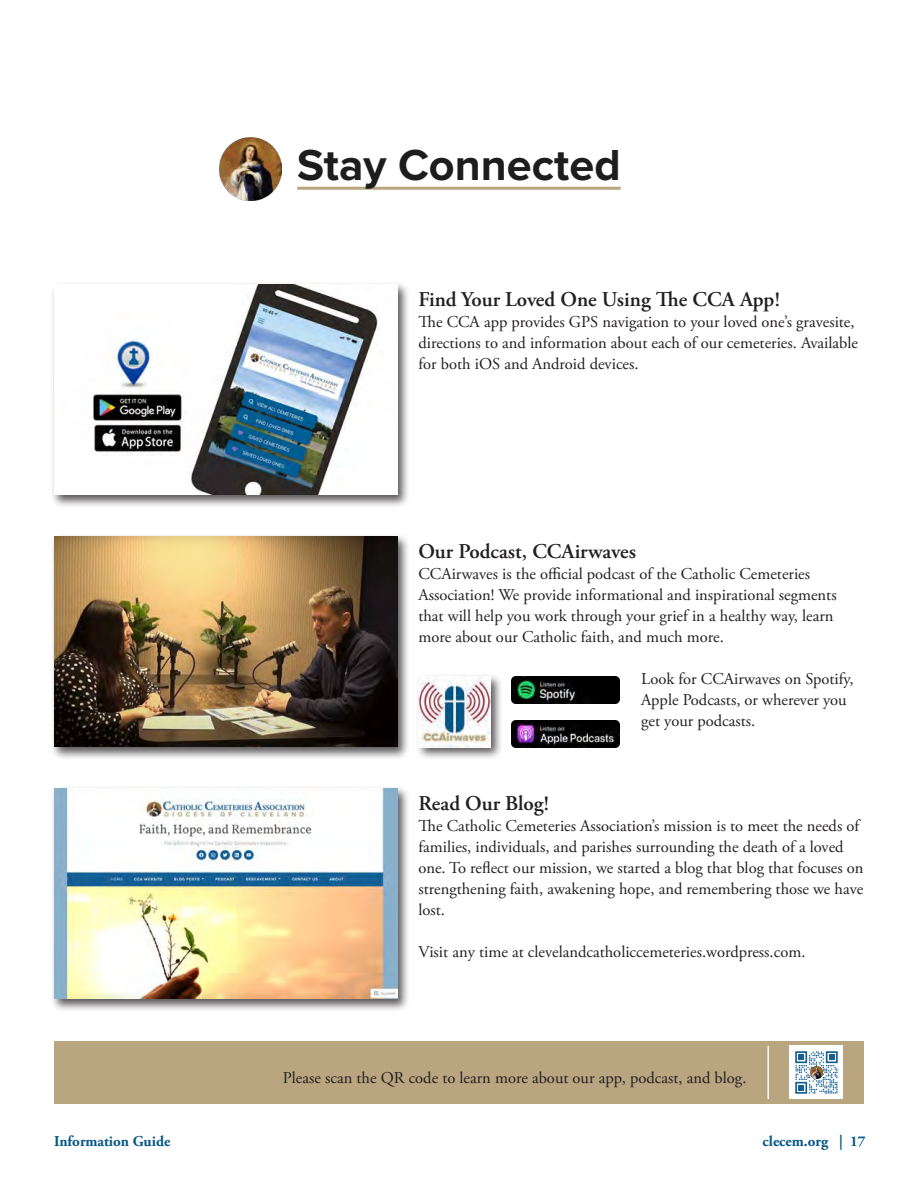
<style>
.page{position:relative;width:918px;height:1188px;background:#fff}
.page>*{position:absolute;margin:0;border:0;box-sizing:border-box;transform-origin:0 0}
.PaheHeader{font:700 45px "Proxima Nova";color:#1c1d1c}
.Lead2{font:600 21px "Adobe Garamond Pro";color:#231f20}
.Copy{font:16.5px/21px "Adobe Garamond Pro";color:#231f20}
.t1{font:700 15px "Adobe Garamond Pro";color:#055786}
</style>
<div class="page">
<hr style="left:297px;top:187px;width:324px;height:3px;background:#b9a57f">
<div style="left:415px;top:673px;width:88px;height:87px;background:#231f20;opacity:.75"></div>
<img style="left:418px;top:676px;width:72px;height:71px">
<img style="left:219px;top:138px;width:63px;height:63px">
<div style="left:54px;top:1041px;width:810px;height:63px;background:#b9a57f"></div>
<div style="left:790px;top:1046px;width:53px;height:53px;background:#fff"></div>
<svg style="left:795px;top:1051px;width:43px;height:43px"></svg>
<hr style="left:767px;top:1046px;width:2px;height:53px;background:#fff">
<div style="left:51px;top:282px;width:360px;height:226px;background:#231f20;opacity:.75"></div>
<img style="left:54px;top:285px;width:343px;height:210px">
<div style="left:51px;top:534px;width:360px;height:226px;background:#231f20;opacity:.75"></div>
<img style="left:54px;top:537px;width:343px;height:210px">
<div style="left:51px;top:786px;width:360px;height:226px;background:#231f20;opacity:.75"></div>
<img style="left:54px;top:789px;width:343px;height:210px">
<img style="left:511px;top:676px;width:108px;height:27px">
<img style="left:511px;top:720px;width:108px;height:27px">
<p class="PaheHeader" style="left:297px;top:131px;width:325px">Stay Connected</p>
<p class="Lead2" style="left:418px;top:287px;width:363px">Find Your Loved One Using The CCA App!</p>
<p class="Copy" style="left:418px;top:312px;width:441px">The CCA app provides GPS navigation to your loved one’s gravesite, directions to and information about each of our cemeteries. Available for both iOS and Android devices.</p>
<p class="Lead2" style="left:418px;top:539px;width:219px">Our Podcast, CCAirwaves</p>
<p class="Copy" style="left:418px;top:564px;width:420px">CCAirwaves is the official podcast of the Catholic Cemeteries Association! We provide informational and inspirational segments that will help you work through your grief in a healthy way, learn more about our Catholic faith, and much more.</p>
<p class="Copy" style="left:641px;top:669px;width:214px">Look for CCAirwaves on Spotify,<br>Apple Podcasts, or wherever you get your podcasts.</p>
<p class="Lead2" style="left:418px;top:791px;width:133px">Read Our Blog!</p>
<p class="Copy" style="left:418px;top:816px;width:447px">The Catholic Cemeteries Association’s mission is to meet the needs of families, individuals, and parishes surrounding the death of a loved one. To reflect our mission, we started a blog that blog that focuses on strengthening faith, awakening hope, and remembering those we have lost.</p>
<p class="Copy" style="left:418px;top:942px;width:389px">Visit any time at clevelandcatholiccemeteries.wordpress.com.</p>
<p class="Copy" style="left:283px;top:1068px;width:465px">Please scan the QR code to learn more about our app, podcast, and blog.</p>
<p class="t1" style="left:54px;top:1133px;width:118px">Information Guide</p>
<p class="t1" style="left:763px;top:1133px;width:105px">clecem.org | 17</p>
</div>
